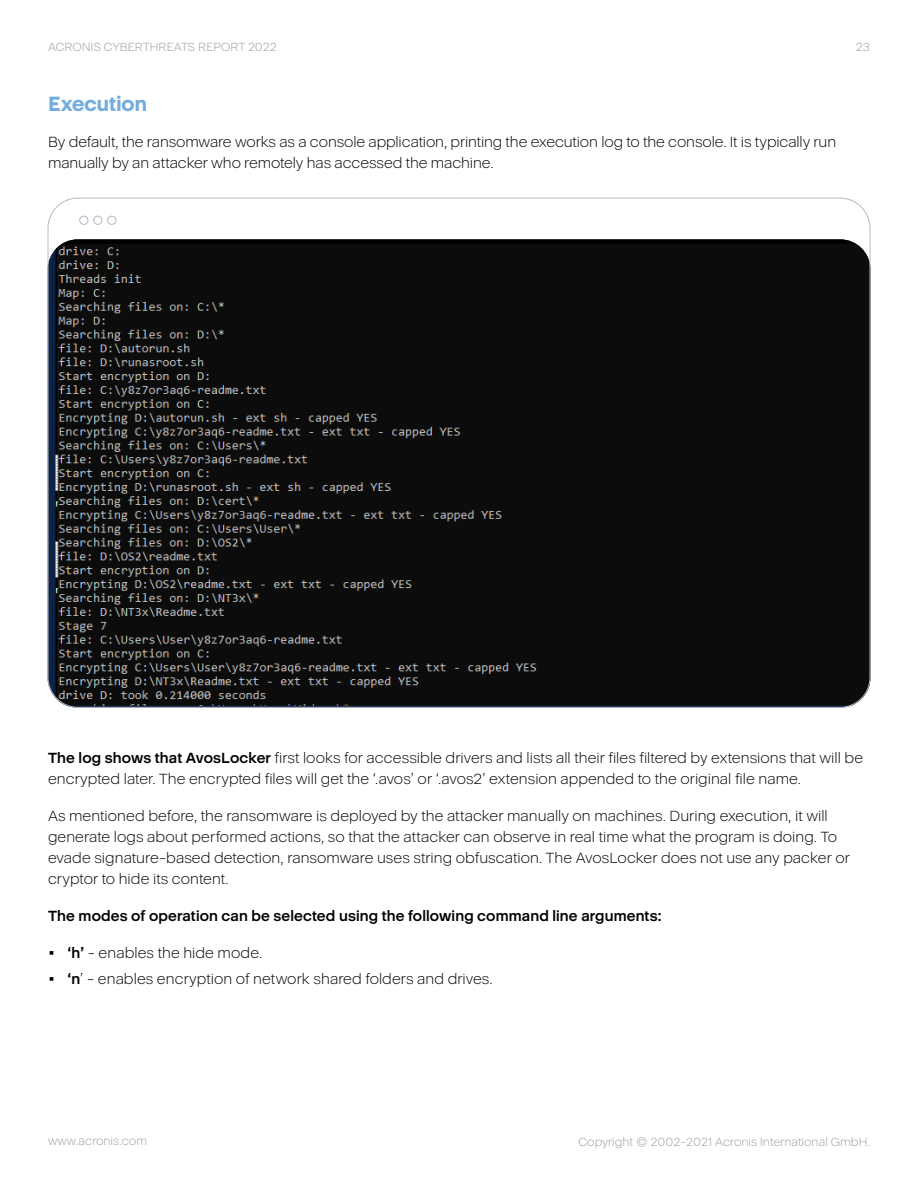
<style>
.page{position:relative;width:918px;height:1188px;background:#fff}
.page>*{position:absolute;margin:0;border:0;box-sizing:border-box;transform-origin:0 0}
.t1{font:800 21px "Acronis Cyber";letter-spacing:.005em;color:#73acdd}
.t2{font:300 15px/21px "Acronis Cyber";color:#000}
.t3{font:700 15px "Acronis Cyber";letter-spacing:.01em;color:#000}
.t4{font:300 12px "Acronis Cyber";color:#97a0a4}
.s1{font-weight:700}
</style>
<div class="page">
<img style="left:56px;top:239px;width:814px;height:467px">
<div style="left:79px;top:216px;width:9px;height:9px;border:1px solid #b8b8c4;border-radius:50%"></div>
<div style="left:93px;top:216px;width:9px;height:9px;border:1px solid #b8b8c4;border-radius:50%"></div>
<div style="left:107px;top:216px;width:9px;height:9px;border:1px solid #b8b8c4;border-radius:50%"></div>
<p class="t4" style="left:48px;top:40px;width:230px">ACRONIS CYBERTHREATS REPORT 2022</p>
<h1 class="t1" style="left:48px;top:90px;width:100px">Execution</h1>
<p class="t2" style="left:48px;top:132px;width:790px">By default, the ransomware works as a console application, printing the execution log to the console. It is typically run manually by an attacker who remotely has accessed the machine.</p>
<p class="t4" style="left:856px;top:40px;width:16px">23</p>
<p class="t2" style="left:48px;top:747px;width:817px"><span class="s1">The log shows that AvosLocker</span> first looks for accessible drivers and lists all their files filtered by extensions that will be encrypted later. The encrypted files will get the ‘.avos’ or ‘.avos2’ extension appended to the original file name.</p>
<p class="t2" style="left:48px;top:805px;width:803px">As mentioned before, the ransomware is deployed by the attacker manually on machines. During execution, it will generate logs about performed actions, so that the attacker can observe in real time what the program is doing. To evade signature-based detection, ransomware uses string obfuscation. The AvosLocker does not use any packer or cryptor to hide its content.</p>
<p class="t3" style="left:48px;top:907px;width:615px">The modes of operation can be selected using the following command line arguments:</p>
<p class="t2" style="left:48px;top:942px;width:216px"><span class="s1">• ‘h’</span> - enables the hide mode.</p>
<p class="t2" style="left:48px;top:968px;width:446px"><span class="s1">• ‘n</span>’ - enables encryption of network shared folders and drives.</p>
<p class="t4" style="left:48px;top:1134px;width:101px">www.acronis.com</p>
<p class="t4" style="left:579px;top:1135px;width:293px">Copyright © 2002-2021 Acronis International GmbH.</p>
</div>
